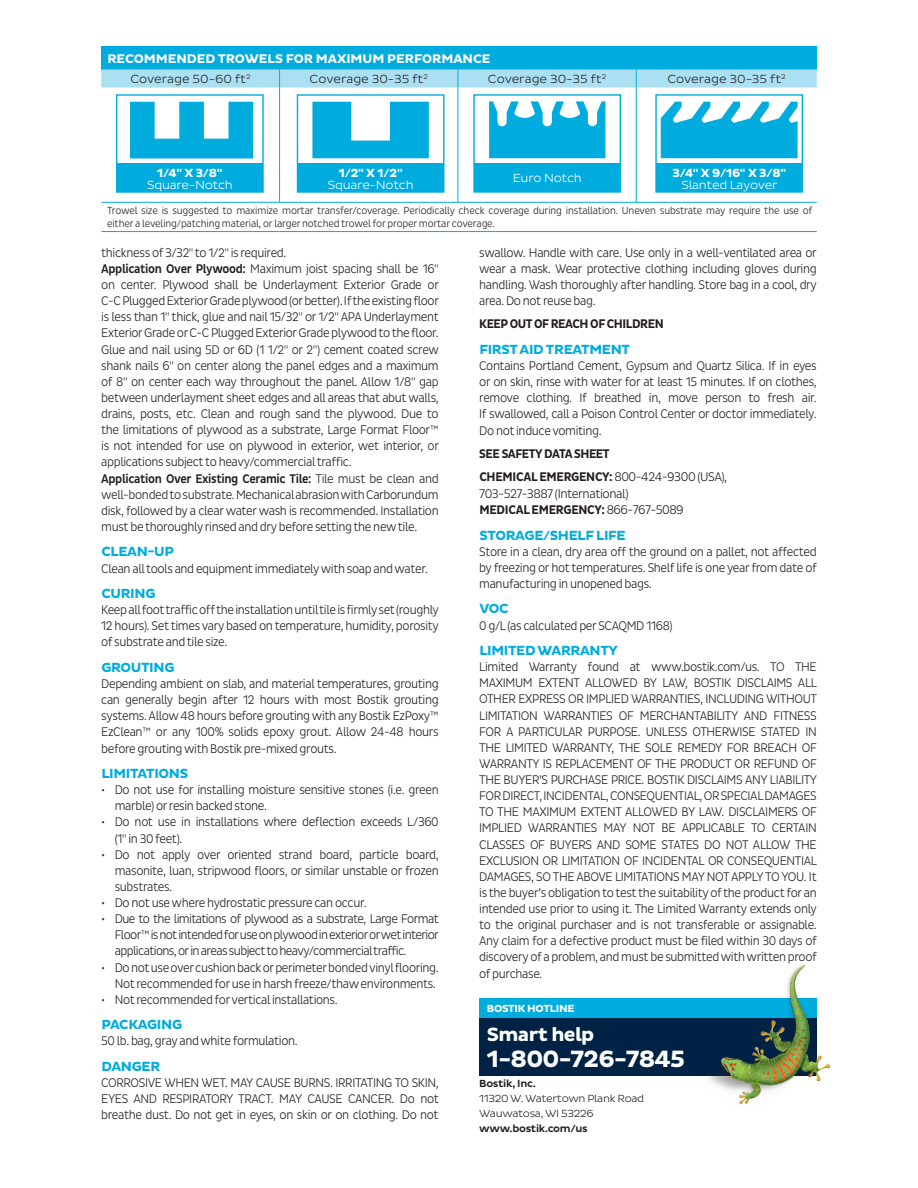
<style>
.page{position:relative;width:918px;height:1188px;background:#fff}
.page>*{position:absolute;margin:0;border:0;box-sizing:border-box;transform-origin:0 0}
.t1{font:700 24px "Pluto Sans";letter-spacing:-.03em;color:#fff}
.t2{font:700 19.5px "Pluto Sans";letter-spacing:-.03em;color:#fff}
.t3{font:700 13.5px "Pluto Sans";letter-spacing:-.025em;color:#00acdd}
.t4{font:300 12.75px/16.2px "Pluto Sans Cond";letter-spacing:-.03em;color:#231f20;text-align:justify;scale:.96 1}
.t5{font:300 12.75px/16.2px "Pluto Sans Cond";letter-spacing:-.03em;color:#231f20}
.t6{font:700 12.75px/23.2px "Pluto Sans Cond";letter-spacing:-.035em;color:#231f20}
.t7{font:700 12.75px "Pluto Sans";letter-spacing:-.005em;color:#fff}
.t8{font:300 12px "Pluto Sans";color:#231f20}
.t9{font:300 12px "Pluto Sans";letter-spacing:-.02em;color:#fff}
.t10{font:700 12px "Pluto Sans";color:#fff}
.t11{font:300 10.5px/12.8px "Pluto Sans Cond";letter-spacing:-.015em;color:#231f20}
.t12{font:300 10.5px/15px "Pluto Sans";letter-spacing:-.03em;color:#231f20}
.t13{font:500 10.5px "Pluto Sans";letter-spacing:-.03em;color:#231f20}
.t14{font:700 10.5px "Pluto Sans";letter-spacing:-.03em;color:#fff}
.s1{font-weight:500}
.s2{font-weight:300}
.s3{font-weight:700}
</style>
<div class="page">
<div style="left:479px;top:998px;width:338px;height:20px;background:#00acdd"></div>
<div style="left:479px;top:1018px;width:338px;height:58px;background:#002245"></div>
<img style="left:709px;top:965px;width:122px;height:140px">
<div style="left:101px;top:46px;width:716px;height:24px;background:#00acdd"></div>
<hr style="left:279px;top:88px;width:1px;height:114px;background:#00acdd">
<hr style="left:458px;top:88px;width:1px;height:114px;background:#00acdd">
<hr style="left:636px;top:88px;width:1px;height:114px;background:#00acdd">
<div style="left:101px;top:70px;width:716px;height:18px;background:#abe0f2"></div>
<hr style="left:101px;top:202px;width:179px;height:1px;background:#00acdd">
<hr style="left:280px;top:202px;width:178px;height:1px;background:#00acdd">
<hr style="left:458px;top:202px;width:178px;height:1px;background:#00acdd">
<hr style="left:636px;top:202px;width:181px;height:1px;background:#00acdd">
<hr style="left:101px;top:231px;width:179px;height:1px;background:#00acdd">
<hr style="left:280px;top:231px;width:178px;height:1px;background:#00acdd">
<hr style="left:458px;top:231px;width:178px;height:1px;background:#00acdd">
<hr style="left:636px;top:231px;width:181px;height:1px;background:#00acdd">
<div style="left:474px;top:164px;width:146px;height:28px;background:#00acdd"></div>
<svg style="left:489px;top:101px;width:116px;height:57px"></svg>
<div style="left:297px;top:94px;width:148px;height:99px;border:1px solid #00acdd"></div>
<div style="left:297px;top:164px;width:147px;height:28px;background:#00acdd"></div>
<svg style="left:312px;top:102px;width:117px;height:56px"></svg>
<div style="left:116px;top:164px;width:147px;height:28px;background:#00acdd"></div>
<svg style="left:130px;top:102px;width:123px;height:56px"></svg>
<div style="left:656px;top:164px;width:146px;height:28px;background:#00acdd"></div>
<svg style="left:661px;top:102px;width:137px;height:56px"></svg>
<p class="t7" style="left:107px;top:51px;width:385px">RECOMMENDED TROWELS FOR MAXIMUM PERFORMANCE</p>
<p class="t8" style="left:130px;top:72px;width:122px">Coverage 50-60 ft<sup>2</sup></p>
<p class="t8" style="left:310px;top:72px;width:120px">Coverage 30-35 ft<sup>2</sup></p>
<p class="t8" style="left:488px;top:72px;width:120px">Coverage 30-35 ft<sup>2</sup></p>
<p class="t8" style="left:667px;top:72px;width:120px">Coverage 30-35 ft<sup>2</sup></p>
<p class="t10" style="left:157px;top:166px;width:67px">1/4" X 3/8"</p>
<p class="t9" style="left:147px;top:178px;width:87px">Square-Notch</p>
<p class="t10" style="left:339px;top:166px;width:65px">1/2" X 1/2"</p>
<p class="t9" style="left:328px;top:178px;width:87px">Square-Notch</p>
<p class="t9" style="left:513px;top:172px;width:71px">Euro Notch</p>
<p class="t10" style="left:672px;top:166px;width:115px">3/4" X 9/16" X 3/8"</p>
<p class="t9" style="left:681px;top:178px;width:98px">Slanted Layover</p>
<p class="t11" style="left:107px;top:205px;width:707px">Trowel size is suggested to maximize mortar transfer/coverage. Periodically check coverage during installation. Uneven substrate may require the use of either a leveling/patching material, or larger notched trowel for proper mortar coverage.</p>
<p class="t4" style="left:101px;top:245px;width:353px;text-align:left">thickness of 3/32" to 1/2" is required.<br><span class="s1">Application Over Plywood:</span> Maximum joist spacing shall be 16" on center. Plywood shall be Underlayment Exterior Grade or C-C Plugged Exterior Grade plywood (or better). If the existing floor is less than 1" thick, glue and nail 15/32" or 1/2" APA Underlayment Exterior Grade or C-C Plugged Exterior Grade plywood to the floor.<br>Glue and nail using 5D or 6D (1 1/2" or 2") cement coated screw shank nails 6" on center along the panel edges and a maximum of 8" on center each way throughout the panel. Allow 1/8" gap between underlayment sheet edges and all areas that abut walls, drains, posts, etc. Clean and rough sand the plywood. Due to the limitations of plywood as a substrate, Large Format Floor™ is not intended for use on plywood in exterior, wet interior, or applications subject to heavy/commercial traffic.<br><span class="s1">Application Over Existing Ceramic Tile:</span> Tile must be clean and well-bonded to substrate. Mechanical abrasion with Carborundum disk, followed by a clear water wash is recommended. Installation must be thoroughly rinsed and dry before setting the new tile.</p>
<p class="t3" style="left:101px;top:544px;width:74px">CLEAN-UP</p>
<p class="t4" style="left:101px;top:560px;width:342px">Clean all tools and equipment immediately with soap and water.</p>
<p class="t3" style="left:101px;top:586px;width:56px">CURING</p>
<p class="t4" style="left:101px;top:602px;width:353px">Keep all foot traffic off the installation until tile is firmly set (roughly 12 hours). Set times vary based on temperature, humidity, porosity of substrate and tile size.</p>
<p class="t3" style="left:101px;top:660px;width:75px">GROUTING</p>
<p class="t4" style="left:101px;top:676px;width:353px">Depending ambient on slab, and material temperatures, grouting can generally begin after 12 hours with most Bostik grouting systems. Allow 48 hours before grouting with any Bostik EzPoxy™ EzClean™ or any 100% solids epoxy grout. Allow 24-48 hours before grouting with Bostik pre-mixed grouts.</p>
<p class="t3" style="left:101px;top:766px;width:88px">LIMITATIONS</p>
<p class="t5" style="left:115px;top:782px;width:325px;text-indent:-14px">• Do not use for installing moisture sensitive stones (i.e. green marble) or resin backed stone.</p>
<p class="t5" style="left:115px;top:814px;width:325px;text-indent:-14px">• Do not use in installations where deflection exceeds L/360 (1" in 30 feet).</p>
<p class="t5" style="left:115px;top:846px;width:326px;text-align:justify;text-indent:-14px">• Do not apply over oriented strand board, particle board, masonite, luan, stripwood floors, or similar unstable or frozen substrates.</p>
<p class="t5" style="left:101px;top:895px;width:267px">• Do not use where hydrostatic pressure can occur.</p>
<p class="t5" style="left:115px;top:911px;width:326px;text-align:justify;text-indent:-14px">• Due to the limitations of plywood as a substrate, Large Format Floor™ is not intended for use on plywood in exterior or wet interior applications, or in areas subject to heavy/commercial traffic.</p>
<p class="t5" style="left:101px;top:959px;width:339px;text-align:right">• Do not use over cushion back or perimeter bonded vinyl flooring.<br>Not recommended for use in harsh freeze/thaw environments.</p>
<p class="t5" style="left:101px;top:991px;width:238px">• Not recommended for vertical installations.</p>
<p class="t3" style="left:101px;top:1017px;width:82px">PACKAGING</p>
<p class="t4" style="left:101px;top:1033px;width:206px">50 lb. bag, gray and white formulation.</p>
<p class="t3" style="left:101px;top:1059px;width:60px">DANGER</p>
<p class="t4" style="left:101px;top:1075px;width:353px">CORROSIVE WHEN WET. MAY CAUSE BURNS. IRRITATING TO SKIN, EYES AND RESPIRATORY TRACT. MAY CAUSE CANCER. Do not breathe dust. Do not get in eyes, on skin or on clothing. Do not</p>
<p class="t4" style="left:479px;top:244px;width:353px">swallow. Handle with care. Use only in a well-ventilated area or wear a mask. Wear protective clothing including gloves during handling. Wash thoroughly after handling. Store bag in a cool, dry area. Do not reuse bag.</p>
<p class="t6" style="left:479px;top:313px;width:186px">KEEP OUT OF REACH OF CHILDREN</p>
<p class="t3" style="left:479px;top:342px;width:152px">FIRST AID TREATMENT</p>
<p class="t4" style="left:479px;top:358px;width:353px">Contains Portland Cement, Gypsum and Quartz Silica. If in eyes or on skin, rinse with water for at least 15 minutes. If on clothes, remove clothing. If breathed in, move person to fresh air.<br>If swallowed, call a Poison Control Center or doctor immediately.<br>Do not induce vomiting.</p>
<p class="t6" style="left:479px;top:442px;width:249px">SEE SAFETY DATA SHEET<br>CHEMICAL EMERGENCY: <span class="s2">800-424-9300 (USA),</span></p>
<p class="t5" style="left:479px;top:485px;width:206px">703-527-3887 (International)<br><span class="s3">MEDICAL EMERGENCY:</span> 866-767-5089</p>
<p class="t3" style="left:479px;top:527px;width:148px">STORAGE/SHELF LIFE</p>
<p class="t4" style="left:479px;top:543px;width:353px">Store in a clean, dry area off the ground on a pallet, not affected by freezing or hot temperatures. Shelf life is one year from date of manufacturing in unopened bags.</p>
<p class="t3" style="left:479px;top:601px;width:31px">VOC</p>
<p class="t4" style="left:479px;top:617px;width:203px">0 g/L (as calculated per SCAQMD 1168)</p>
<p class="t3" style="left:479px;top:643px;width:140px">LIMITED WARRANTY</p>
<p class="t4" style="left:479px;top:659px;width:353px">Limited Warranty found at www.bostik.com/us. TO THE MAXIMUM EXTENT ALLOWED BY LAW, BOSTIK DISCLAIMS ALL OTHER EXPRESS OR IMPLIED WARRANTIES, INCLUDING WITHOUT LIMITATION WARRANTIES OF MERCHANTABILITY AND FITNESS FOR A PARTICULAR PURPOSE. UNLESS OTHERWISE STATED IN THE LIMITED WARRANTY, THE SOLE REMEDY FOR BREACH OF WARRANTY IS REPLACEMENT OF THE PRODUCT OR REFUND OF THE BUYER’S PURCHASE PRICE. BOSTIK DISCLAIMS ANY LIABILITY FOR DIRECT, INCIDENTAL, CONSEQUENTIAL, OR SPECIAL DAMAGES TO THE MAXIMUM EXTENT ALLOWED BY LAW. DISCLAIMERS OF IMPLIED WARRANTIES MAY NOT BE APPLICABLE TO CERTAIN CLASSES OF BUYERS AND SOME STATES DO NOT ALLOW THE EXCLUSION OR LIMITATION OF INCIDENTAL OR CONSEQUENTIAL DAMAGES, SO THE ABOVE LIMITATIONS MAY NOT APPLY TO YOU. It is the buyer’s obligation to test the suitability of the product for an intended use prior to using it. The Limited Warranty extends only to the original purchaser and is not transferable or assignable.<br>Any claim for a defective product must be filed within 30 days of discovery of a problem, and must be submitted with written proof of purchase.</p>
<p class="t14" style="left:487px;top:1002px;width:89px">BOSTIK HOTLINE</p>
<h2 class="t2" style="left:487px;top:1024px;width:109px">Smart help</h2>
<h1 class="t1" style="left:487px;top:1045px;width:200px">1-800-726-7845</h1>
<p class="t13" style="left:479px;top:1078px;width:58px">Bostik, Inc.</p>
<p class="t12" style="left:479px;top:1091px;width:166px">11320 W. Watertown Plank Road<br>Wauwatosa, WI 53226</p>
<p class="t13" style="left:479px;top:1123px;width:110px">www.bostik.com/us</p>
</div>
